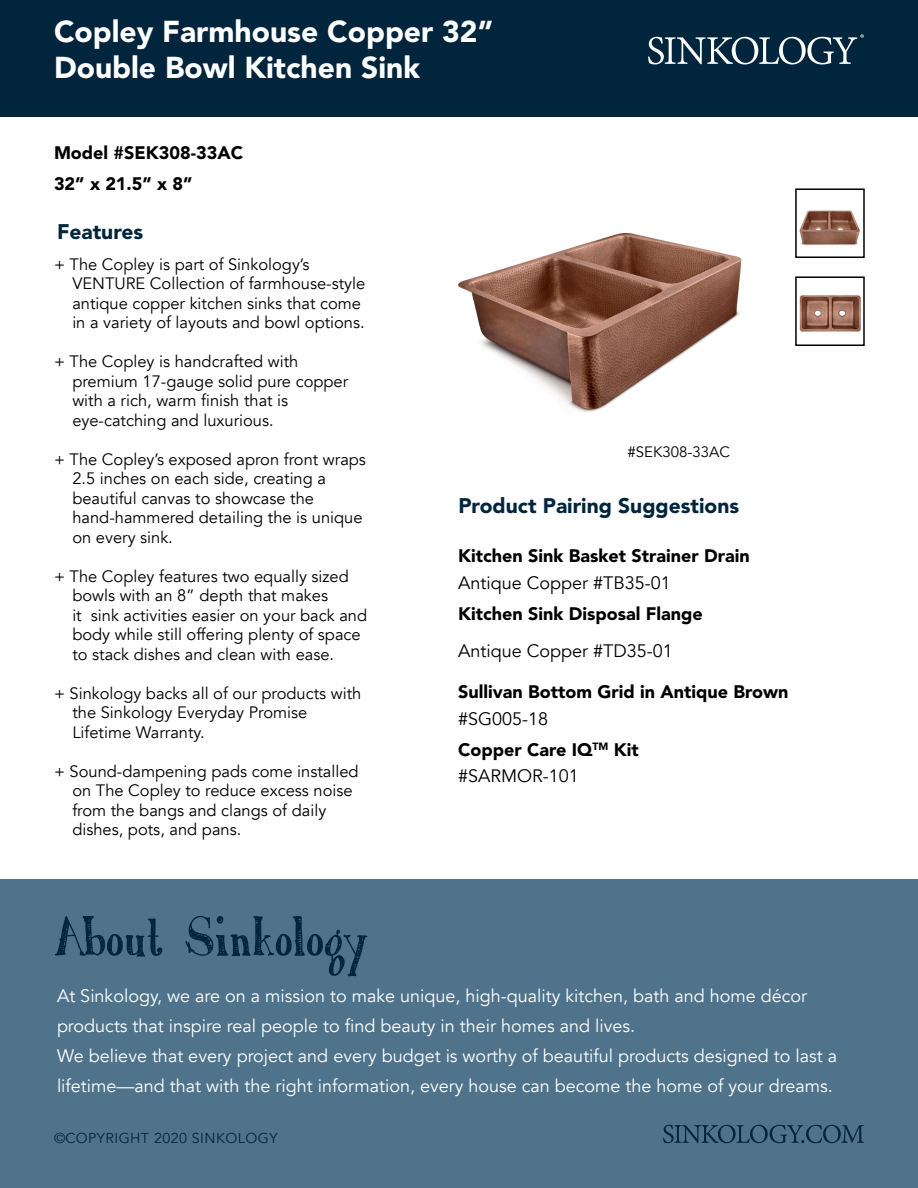
<style>
.page{position:relative;width:918px;height:1188px;background:#fff}
.page>*{position:absolute;margin:0;border:0;box-sizing:border-box;transform-origin:0 0}
.t1{font:53.25px "Austie Bost Roman Holiday Sketch";color:#00253d}
.t2{font:900 30px "Avenir LT Std";color:#fff}
.t3{font:900 21px "Avenir LT Std";color:#00253d}
.t4{font:18px/30px "Avenir";color:#fff}
.t5{font:900 18px/27.2px "Avenir LT Std";color:#000}
.t6{font:16.5px/19.5px "Avenir";color:#000}
.t7{font:15px "Avenir";color:#000}
.t8{font:14.25px "Avenir";letter-spacing:.03em;color:#00253d}
.s1{font-family:"Avenir";font-weight:400}
</style>
<div class="page">
<div style="left:0;top:880px;width:918px;height:308px;background:#4f738a"></div>
<svg style="left:663px;top:1125px;width:201px;height:18px"></svg>
<div style="left:0;top:0;width:918px;height:117px;background:#00253d"></div>
<img style="left:799px;top:210px;width:61px;height:36px">
<div style="left:795px;top:188px;width:70px;height:70px;border:2px solid #000"></div>
<img style="left:799px;top:295px;width:62px;height:37px">
<div style="left:795px;top:276px;width:70px;height:70px;border:2px solid #000"></div>
<img style="left:458px;top:232px;width:284px;height:180px">
<svg style="left:648px;top:34px;width:216px;height:30px"></svg>
<p class="t2" style="left:54px;top:14px;width:441px">Copley Farmhouse Copper 32”</p>
<p class="t2" style="left:54px;top:50px;width:368px">Double Bowl Kitchen Sink</p>
<p class="t5" style="left:54px;top:139px;width:191px">Model #SEK308-33AC</p>
<p class="t5" style="left:54px;top:170px;width:140px">32” x 21.5” x 8”</p>
<p class="t3" style="left:57px;top:219px;width:88px">Features</p>
<p class="t6" style="left:54px;top:255px;width:257px">+ The Copley is part of Sinkology’s</p>
<p class="t6" style="left:72px;top:274px;width:295px">VENTURE Collection of farmhouse-style antique copper kitchen sinks that come in a variety of layouts and bowl options.</p>
<p class="t6" style="left:54px;top:352px;width:246px">+ The Copley is handcrafted with</p>
<p class="t6" style="left:72px;top:372px;width:277px">premium 17-gauge solid pure copper with a rich, warm finish that is</p>
<p class="t6" style="left:72px;top:411px;width:203px">eye-catching and luxurious.</p>
<p class="t6" style="left:72px;top:450px;width:295px;text-indent:-18px">+ The Copley’s exposed apron front wraps<br>2.5 inches on each side, creating a</p>
<p class="t6" style="left:72px;top:489px;width:292px">beautiful canvas to showcase the hand-hammered detailing the is unique on every sink.</p>
<p class="t6" style="left:72px;top:567px;width:296px;text-indent:-18px">+ The Copley features two equally sized bowls with an 8” depth that makes<br>it sink activities easier on your back and body while still offering plenty of space to stack dishes and clean with ease.</p>
<p class="t6" style="left:72px;top:684px;width:291px;text-indent:-18px">+ Sinkology backs all of our products with the Sinkology Everyday Promise</p>
<p class="t6" style="left:72px;top:723px;width:134px">Lifetime Warranty.</p>
<p class="t6" style="left:72px;top:762px;width:288px;text-indent:-18px">+ Sound-dampening pads come installed on The Copley to reduce excess noise from the bangs and clangs of daily</p>
<p class="t6" style="left:72px;top:820px;width:171px">dishes, pots, and pans.</p>
<p class="t7" style="left:628px;top:443px;width:104px">#SEK308-33AC</p>
<p class="t3" style="left:458px;top:493px;width:282px">Product Pairing Suggestions</p>
<p class="t5" style="left:458px;top:542px;width:293px">Kitchen Sink Basket Strainer Drain<br><span class="s1">Antique Copper #TB35-01</span></p>
<p class="t5" style="left:458px;top:594px;width:246px;line-height:37.8px">Kitchen Sink Disposal Flange<br><span class="s1">Antique Copper #TD35-01</span></p>
<p class="t5" style="left:458px;top:678px;width:332px">Sullivan Bottom Grid in Antique Brown <span class="s1">#SG005-18</span></p>
<p class="t5" style="left:458px;top:736px;width:182px;line-height:26.4px">Copper Care IQ<sup>TM</sup> Kit <span class="s1">#SARMOR-101</span></p>
<p class="t1" style="left:54px;top:905px;width:315px">About Sinkology</p>
<p class="t4" style="left:57px;top:981px;width:752px">At Sinkology, we are on a mission to make unique, high-quality kitchen, bath and home décor products that inspire real people to find beauty in their homes and lives.</p>
<p class="t4" style="left:57px;top:1041px;width:782px">We believe that every project and every budget is worthy of beautiful products designed to last a lifetime—and that with the right information, every house can become the home of your dreams.</p>
<p class="t8" style="left:54px;top:1130px;width:225px">©COPYRIGHT 2020 SINKOLOGY</p>
</div>
